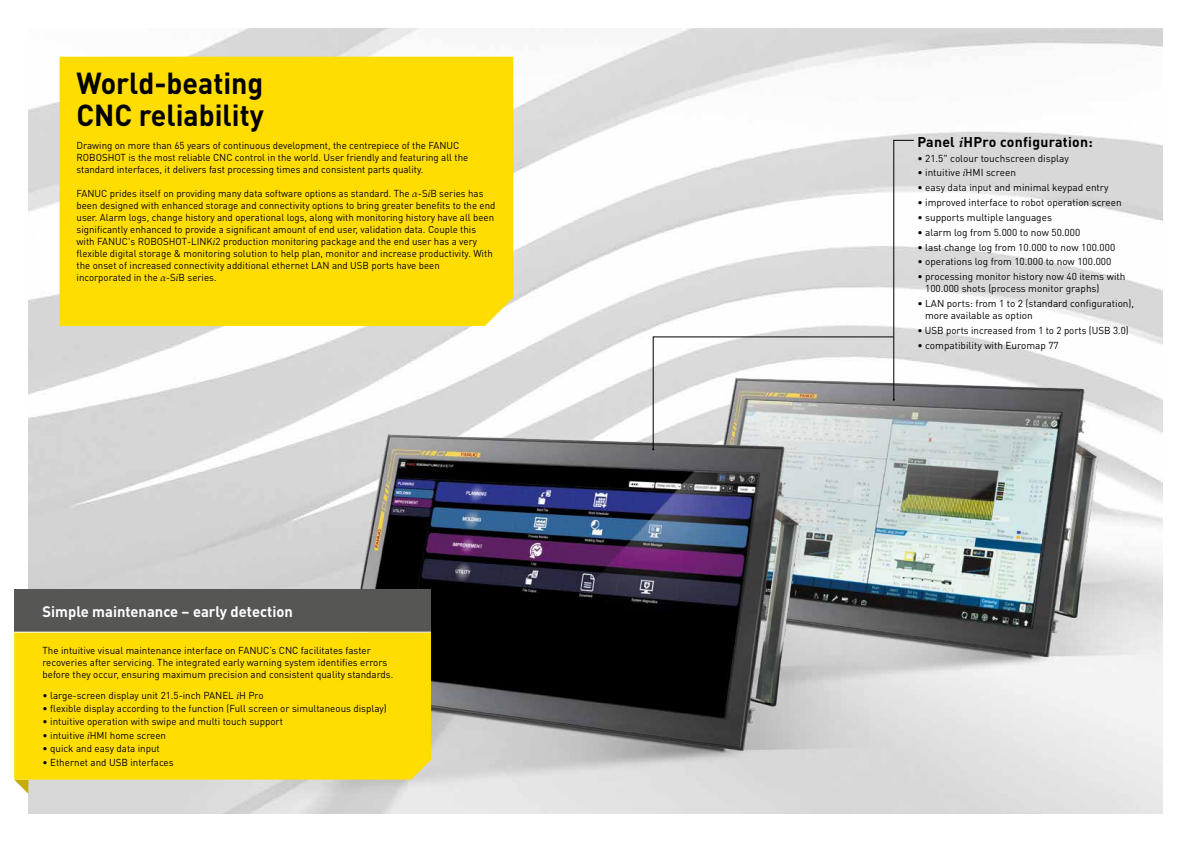
<style>
.page{position:relative;width:1191px;height:842px;background:#fff}
.page>*{position:absolute;margin:0;border:0;box-sizing:border-box;transform-origin:0 0}
.t1{font:700 30px/32px "DIN Pro";color:#000;scale:.95 1}
.t2{font:700 15px "DIN Pro";color:#fff}
.t3{font:700 14px "DIN Pro";letter-spacing:.02em;color:#000}
.t4{font:10px/12px "DIN Pro";color:#000}
.s1{font-family:"Palatino Linotype";font-style:italic}
</style>
<div class="page">
<img style="left:28px;top:28px;width:1134px;height:785px">
<svg style="left:14px;top:780px;width:14px;height:14px"></svg>
<img style="left:617px;top:261px;width:546px;height:458px">
<img style="left:253px;top:299px;width:626px;height:515px">
<div style="left:14px;top:633px;width:417px;height:147px;background:#fd0"></div>
<div style="left:14px;top:590px;width:417px;height:42px;background:#565655"></div>
<div style="left:60px;top:57px;width:453px;height:269px;background:#fd0"></div>
<hr style="left:14px;top:632px;width:417px;height:1px;background:#fff">
<svg style="left:652px;top:140px;width:262px;height:310px"></svg>
<h1 class="t1" style="left:77px;top:66px;width:199px">World-beating<br>CNC reliability</h1>
<p class="t4" style="left:77px;top:139px;width:393px">Drawing on more than 65 years of continuous development, the centrepiece of the FANUC<br>ROBOSHOT is the most reliable CNC control in the world. User friendly and featuring all the standard interfaces, it delivers fast processing times and consistent parts quality.</p>
<p class="t4" style="left:77px;top:187px;width:420px">FANUC prides itself on providing many data software options as standard. The <span class="s1">α</span>-S<span class="s1">i</span>B series has been designed with enhanced storage and connectivity options to bring greater benefits to the end user. Alarm logs, change history and operational logs, along with monitoring history have all been significantly enhanced to provide a significant amount of end user, validation data. Couple this with FANUC's ROBOSHOT-LINK<span class="s1">i</span>2 production monitoring package and the end user has a very flexible digital storage &amp; monitoring solution to help plan, monitor and increase productivity. With the onset of increased connectivity additional ethernet LAN and USB ports have been incorporated in the <span class="s1">α</span>-S<span class="s1">i</span>B series.</p>
<h2 class="t2" style="left:43px;top:601px;width:252px">Simple maintenance – early detection</h2>
<p class="t4" style="left:43px;top:644px;width:352px">The intuitive visual maintenance interface on FANUC’s CNC facilitates faster recoveries after servicing. The integrated early warning system identifies errors before they occur, ensuring maximum precision and consistent quality standards.</p>
<p class="t4" style="left:43px;top:689px;width:222px">• large-screen display unit 21.5-inch PANEL <span class="s1">i</span>H Pro</p>
<p class="t4" style="left:43px;top:702px;width:346px">• flexible display according to the function (Full screen or simultaneous display)</p>
<p class="t4" style="left:43px;top:715px;width:242px">• intuitive operation with swipe and multi touch support</p>
<p class="t4" style="left:43px;top:729px;width:125px">• intuitive <span class="s1">i</span>HMI home screen</p>
<p class="t4" style="left:43px;top:742px;width:119px">• quick and easy data input</p>
<p class="t4" style="left:43px;top:756px;width:133px">• Ethernet and USB interfaces</p>
<h3 class="t3" style="left:917px;top:132px;width:177px">Panel <span class="s1">i</span>HPro configuration:</h3>
<p class="t4" style="left:917px;top:152px;width:153px">• 21.5" colour touchscreen display</p>
<p class="t4" style="left:917px;top:167px;width:100px">• intuitive <span class="s1">i</span>HMI screen</p>
<p class="t4" style="left:917px;top:181px;width:193px">• easy data input and minimal keypad entry</p>
<p class="t4" style="left:917px;top:196px;width:206px">• improved interface to robot operation screen</p>
<p class="t4" style="left:917px;top:211px;width:136px">• supports multiple languages</p>
<p class="t4" style="left:917px;top:226px;width:164px">• alarm log from 5.000 to now 50.000</p>
<p class="t4" style="left:917px;top:241px;width:199px">• last change log from 10.000 to now 100.000</p>
<p class="t4" style="left:917px;top:256px;width:195px">• operations log from 10.000 to now 100.000</p>
<p class="t4" style="left:925px;top:270px;width:202px;text-indent:-8px">• processing monitor history now 40 items with<br>100.000 shots (process monitor graphs)</p>
<p class="t4" style="left:925px;top:297px;width:210px;text-indent:-8px">• LAN ports: from 1 to 2 (standard configuration), more available as option</p>
<p class="t4" style="left:917px;top:324px;width:213px">• USB ports increased from 1 to 2 ports (USB 3.0)</p>
<p class="t4" style="left:917px;top:339px;width:143px">• compatibility with Euromap 77</p>
</div>
